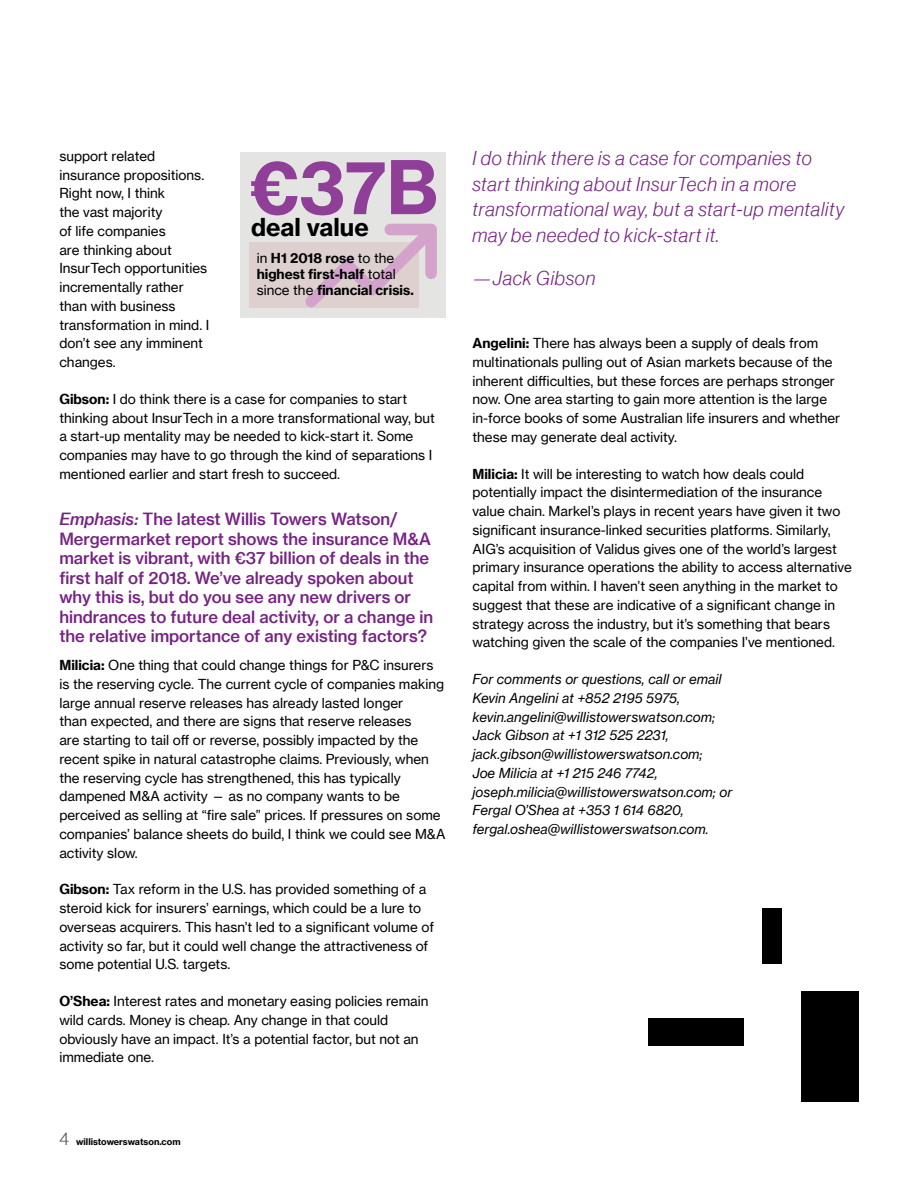
<style>
.page{position:relative;width:918px;height:1188px;background:#fff}
.page>*{position:absolute;margin:0;border:0;box-sizing:border-box;transform-origin:0 0}
.t1{font:72.75px "N Haas Grotesk TX Pro 75 Bd";color:#903f98}
.t2{font:24.15px "N Haas Grotesk TX Pro 75 Bd";color:#000}
.t3{font:19.5px/25.5px "N Haas Grotesk DS Pro 46 Lt It";letter-spacing:.04em;color:#762283}
.t4{font:16.5px/19.5px "N Haas Grotesk TX Pro 65 Md";color:#762283}
.t5{font:13.5px/18.8px "N Haas Grotesk TX Pro 55 Rg";color:#000}
.t6{font:13.5px/18.8px "N Haas Grotesk TX Pro 56 It";color:#000}
.t7{font:13.5px/16.2px "N Haas Grotesk TX Pro 75 Bd";color:#000}
.t8{font:9px "N Haas Grotesk TX Pro 75 Bd";color:#000}
.s1{font-family:"N Haas Grotesk TX Pro 75 Bd"}
.s2{font-family:"N Haas Grotesk TX Pro 66 Md It"}
.s3{font-family:"N Haas Grotesk TX Pro 55 Rg"}
.s4{font-family:"N Haas Grotesk DS Pro 45 Lt";font-size:18px;color:#58595b}
</style>
<div class="page">
<div style="left:240px;top:153px;width:206px;height:165px;background:#e4e5e3"></div>
<div style="left:249px;top:243px;width:169px;height:65px;background:#ddd0cf"></div>
<svg style="left:295px;top:223px;width:142px;height:85px"></svg>
<div style="left:763px;top:908px;width:19px;height:55px;background:#000"></div>
<div style="left:801px;top:991px;width:58px;height:111px;background:#000"></div>
<div style="left:648px;top:1019px;width:96px;height:27px;background:#000"></div>
<p class="t5" style="left:59px;top:147px;width:151px">support related insurance propositions.<br>Right now, I think<br>the vast majority<br>of life companies<br>are thinking about<br>InsurTech opportunities incrementally rather than with business transformation in mind. I don’t see any imminent changes.</p>
<p class="t5" style="left:59px;top:390px;width:377px"><span class="s1">Gibson:</span> I do think there is a case for companies to start thinking about InsurTech in a more transformational way, but a start-up mentality may be needed to kick-start it. Some companies may have to go through the kind of separations I mentioned earlier and start fresh to succeed.</p>
<p class="t4" style="left:59px;top:510px;width:375px"><span class="s2">Emphasis:</span> The latest Willis Towers Watson/ Mergermarket report shows the insurance M&amp;A market is vibrant, with €37 billion of deals in the first half of 2018. We’ve already spoken about why this is, but do you see any new drivers or hindrances to future deal activity, or a change in the relative importance of any existing factors?</p>
<p class="t5" style="left:59px;top:656px;width:388px"><span class="s1">Milicia:</span> One thing that could change things for P&amp;C insurers is the reserving cycle. The current cycle of companies making large annual reserve releases has already lasted longer<br>than expected, and there are signs that reserve releases<br>are starting to tail off or reverse, possibly impacted by the recent spike in natural catastrophe claims. Previously, when the reserving cycle has strengthened, this has typically dampened M&amp;A activity — as no company wants to be perceived as selling at “fire sale” prices. If pressures on some companies’ balance sheets do build, I think we could see M&amp;A activity slow.</p>
<p class="t5" style="left:59px;top:880px;width:376px"><span class="s1">Gibson:</span> Tax reform in the U.S. has provided something of a steroid kick for insurers’ earnings, which could be a lure to overseas acquirers. This hasn’t led to a significant volume of activity so far, but it could well change the attractiveness of some potential U.S. targets.</p>
<p class="t5" style="left:59px;top:992px;width:371px"><span class="s1">O’Shea:</span> Interest rates and monetary easing policies remain wild cards. Money is cheap. Any change in that could obviously have an impact. It’s a potential factor, but not an immediate one.</p>
<h1 class="t1" style="left:249px;top:142px;width:190px">€37B</h1>
<h2 class="t2" style="left:251px;top:212px;width:119px">deal value</h2>
<p class="t7" style="left:257px;top:250px;width:159px"><span class="s3">in</span> H1 2018 rose <span class="s3">to the </span>highest first-half <span class="s3">total since the</span> financial crisis.</p>
<h3 class="t3" style="left:472px;top:146px;width:373px">I do think there is a case for companies to start thinking about InsurTech in a more transformational way, but a start-up mentality may be needed to kick-start it.</h3>
<h3 class="t3" style="left:472px;top:266px;width:124px">—Jack Gibson</h3>
<p class="t5" style="left:472px;top:334px;width:369px"><span class="s1">Angelini:</span> There has always been a supply of deals from multinationals pulling out of Asian markets because of the inherent difficulties, but these forces are perhaps stronger now. One area starting to gain more attention is the large in-force books of some Australian life insurers and whether these may generate deal activity.</p>
<p class="t5" style="left:472px;top:464px;width:381px"><span class="s1">Milicia:</span> It will be interesting to watch how deals could potentially impact the disintermediation of the insurance value chain. Markel’s plays in recent years have given it two significant insurance-linked securities platforms. Similarly, AIG’s acquisition of Validus gives one of the world’s largest primary insurance operations the ability to access alternative capital from within. I haven’t seen anything in the market to suggest that these are indicative of a significant change in strategy across the industry, but it’s something that bears watching given the scale of the companies I’ve mentioned.</p>
<p class="t6" style="left:472px;top:670px;width:261px">For comments or questions, call or email Kevin Angelini at +852 2195 5975, kevin.angelini@willistowerswatson.com; Jack Gibson at +1 312 525 2231, jack.gibson@willistowerswatson.com;<br>Joe Milicia at +1 215 246 7742, joseph.milicia@willistowerswatson.com; or Fergal O’Shea at +353 1 614 6820, fergal.oshea@willistowerswatson.com.</p>
<p class="t8" style="left:59px;top:1136px;width:123px"><span class="s4">4</span> willistowerswatson.com</p>
</div>
